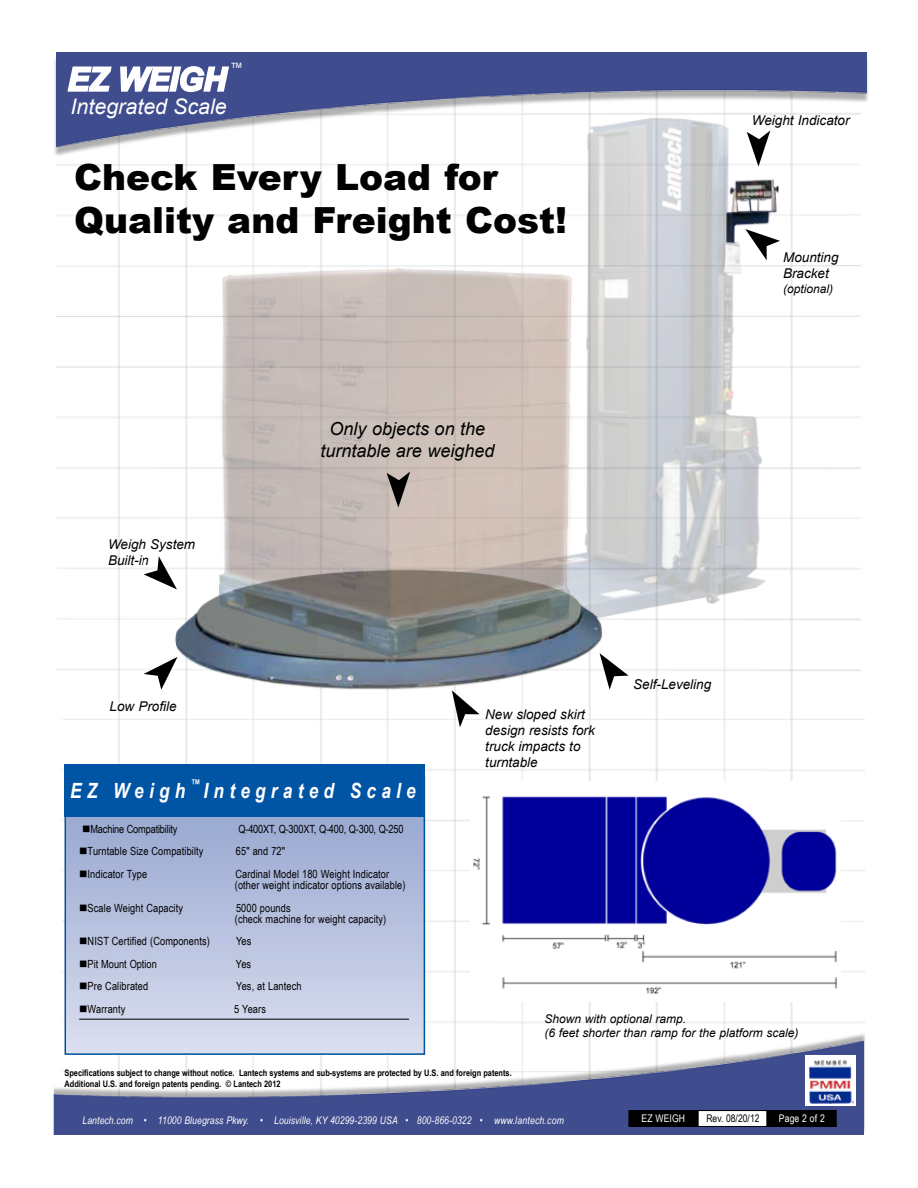
<style>
.page{position:relative;width:918px;height:1188px;background:#fff}
.page>*{position:absolute;margin:0;border:0;box-sizing:border-box;transform-origin:0 0}
.t1{font:900 36px/43.2px "Arial";color:#000101}
.t2{font:italic 700 32.1px "Arial";color:#fff}
.t3{font:italic 21.45px "Arial";color:#fff}
.t4{font:italic 700 21px "Arial Narrow";letter-spacing:.25em;color:#fff}
.t5{font:italic 18px/21.6px "Arial";color:#000101;text-align:center}
.t6{font:italic 13.5px/16.2px "Arial";color:#000101}
.t7{font:12.9px "Arial";color:#fff}
.t8{font:italic 12px/14.4px "Arial";color:#000101}
.t9{font:italic 700 12px "Arial Narrow";color:#fff}
.t10{font:11.25px/11.2px "Arial Narrow";letter-spacing:.01em;color:#000}
.t11{font:11.25px "Arial Narrow";letter-spacing:-.015em;color:#000}
.t12{font:italic 10.5px "Arial Narrow";letter-spacing:.01em;color:#fff}
.t13{font:10.5px "Arial Narrow";letter-spacing:.01em;color:#fff}
.t14{font:10.5px "Arial Narrow";color:#000}
.t15{font:700 9px/10.8px "Arial Narrow";color:#000}
</style>
<div class="page">
<img style="left:56px;top:157px;width:809px;height:875px">
<div style="left:50px;top:1032px;width:817px;height:101px;background:#000;opacity:.31"></div>
<img style="left:54px;top:1040px;width:810px;height:95px">
<div style="left:8px;top:23px;width:46px;height:1140px;background:#fff"></div>
<div style="left:865px;top:15px;width:46px;height:1139px;background:#fff"></div>
<div style="left:768px;top:1111px;width:68px;height:15px;background:#000"></div>
<div style="left:767px;top:1110px;width:70px;height:17px;border:1px solid #000"></div>
<div style="left:698px;top:1111px;width:69px;height:15px;background:#fff"></div>
<div style="left:698px;top:1110px;width:69px;height:17px;border:1px solid #000"></div>
<div style="left:629px;top:1111px;width:69px;height:15px;background:#000"></div>
<div style="left:629px;top:1110px;width:69px;height:17px;border:1px solid #000"></div>
<div style="left:805px;top:1055px;width:50px;height:51px;background:#fff"></div>
<img style="left:809px;top:1060px;width:45px;height:44px">
<div style="left:53px;top:56px;width:817px;height:101px;background:#000;opacity:.31"></div>
<img style="left:56px;top:53px;width:810px;height:94px">
<svg style="left:66px;top:65px;width:47px;height:28px"></svg>
<svg style="left:119px;top:65px;width:111px;height:28px"></svg>
<img style="left:154px;top:94px;width:643px;height:640px">
<svg style="left:68px;top:817px;width:354px;height:235px;background:#b9c3df"></svg>
<div style="left:65px;top:776px;width:360px;height:279px;border:2px solid #00529c"></div>
<div style="left:64px;top:764px;width:361px;height:53px;background:#0054a4"></div>
<hr style="left:79px;top:1019px;width:330px;height:1px;background:#000">
<svg style="left:387px;top:472px;width:23px;height:36px"></svg>
<svg style="left:144px;top:556px;width:33px;height:33px"></svg>
<svg style="left:144px;top:657px;width:33px;height:33px"></svg>
<svg style="left:452px;top:690px;width:28px;height:37px"></svg>
<svg style="left:600px;top:653px;width:29px;height:37px"></svg>
<svg style="left:745px;top:229px;width:35px;height:31px"></svg>
<img style="left:471px;top:782px;width:369px;height:220px">
<svg style="left:747px;top:131px;width:23px;height:36px"></svg>
<p class="t7" style="left:230px;top:59px;width:14px">™</p>
<h2 class="t2" style="left:67px;top:58px;width:160px">EZ WEIGH</h2>
<h3 class="t3" style="left:71px;top:93px;width:158px">Integrated Scale</h3>
<h1 class="t1" style="left:74px;top:154px;width:494px">Check Every Load for<br>Quality and Freight Cost!</h1>
<p class="t6" style="left:752px;top:112px;width:99px">Weight Indicator</p>
<p class="t6" style="left:783px;top:250px;width:57px">Mounting<br>Bracket</p>
<p class="t8" style="left:783px;top:282px;width:52px">(optional)</p>
<p class="t6" style="left:108px;top:537px;width:89px">Weigh System<br>Built-in</p>
<h3 class="t5" style="left:320px;top:419px;width:176px">Only objects on the turntable are weighed</h3>
<p class="t6" style="left:110px;top:698px;width:69px">Low Profile</p>
<p class="t9" style="left:191px;top:775px;width:11px">™</p>
<h3 class="t4" style="left:204px;top:775px;width:214px">Integrated Scale</h3>
<h3 class="t4" style="left:70px;top:775px;width:117px">EZ Weigh</h3>
<p class="t6" style="left:485px;top:706px;width:111px">New sloped skirt design resists fork truck impacts to turntable</p>
<p class="t6" style="left:633px;top:676px;width:80px">Self-Leveling</p>
<p class="t11" style="left:82px;top:821px;width:97px">■Machine Compatibility</p>
<p class="t11" style="left:238px;top:821px;width:167px">Q-400XT, Q-300XT, Q-400, Q-300, Q-250</p>
<p class="t10" style="left:79px;top:845px;width:126px">■Turntable Size Compatibilty</p>
<p class="t10" style="left:236px;top:845px;width:51px">65" and 72"</p>
<p class="t10" style="left:79px;top:868px;width:69px">■Indicator Type</p>
<p class="t10" style="left:235px;top:868px;width:172px">Cardinal Model 180 Weight Indicator (other weight indicator options available)</p>
<p class="t10" style="left:79px;top:902px;width:105px">■Scale Weight Capacity</p>
<p class="t10" style="left:235px;top:902px;width:153px">5000 pounds<br>(check machine for weight capacity)</p>
<p class="t10" style="left:79px;top:935px;width:132px">■NIST Certified (Components)</p>
<p class="t10" style="left:236px;top:935px;width:17px">Yes</p>
<p class="t10" style="left:79px;top:958px;width:79px">■Pit Mount Option</p>
<p class="t10" style="left:236px;top:958px;width:17px">Yes</p>
<p class="t10" style="left:79px;top:980px;width:71px">■Pre Calibrated</p>
<p class="t10" style="left:236px;top:980px;width:67px">Yes, at Lantech</p>
<p class="t10" style="left:79px;top:1003px;width:48px">■Warranty</p>
<p class="t10" style="left:234px;top:1003px;width:33px">5 Years</p>
<p class="t15" style="left:64px;top:1067px;width:449px">Specifications subject to change without notice. Lantech systems and sub-systems are protected by U.S. and foreign patents.<br>Additional U.S. and foreign patents pending. © Lantech 2012</p>
<p class="t8" style="left:544px;top:1012px;width:256px">Shown with optional ramp.<br>(6 feet shorter than ramp for the platform scale)</p>
<p class="t12" style="left:82px;top:1113px;width:483px">Lantech.com • 11000 Bluegrass Pkwy. • Louisville, KY 40299-2399 USA • 800-866-0322 • www.lantech.com</p>
<p class="t13" style="left:642px;top:1111px;width:45px">EZ WEIGH</p>
<p class="t14" style="left:706px;top:1111px;width:55px">Rev. 08/20/12</p>
<p class="t13" style="left:779px;top:1111px;width:47px">Page 2 of 2</p>
</div>
